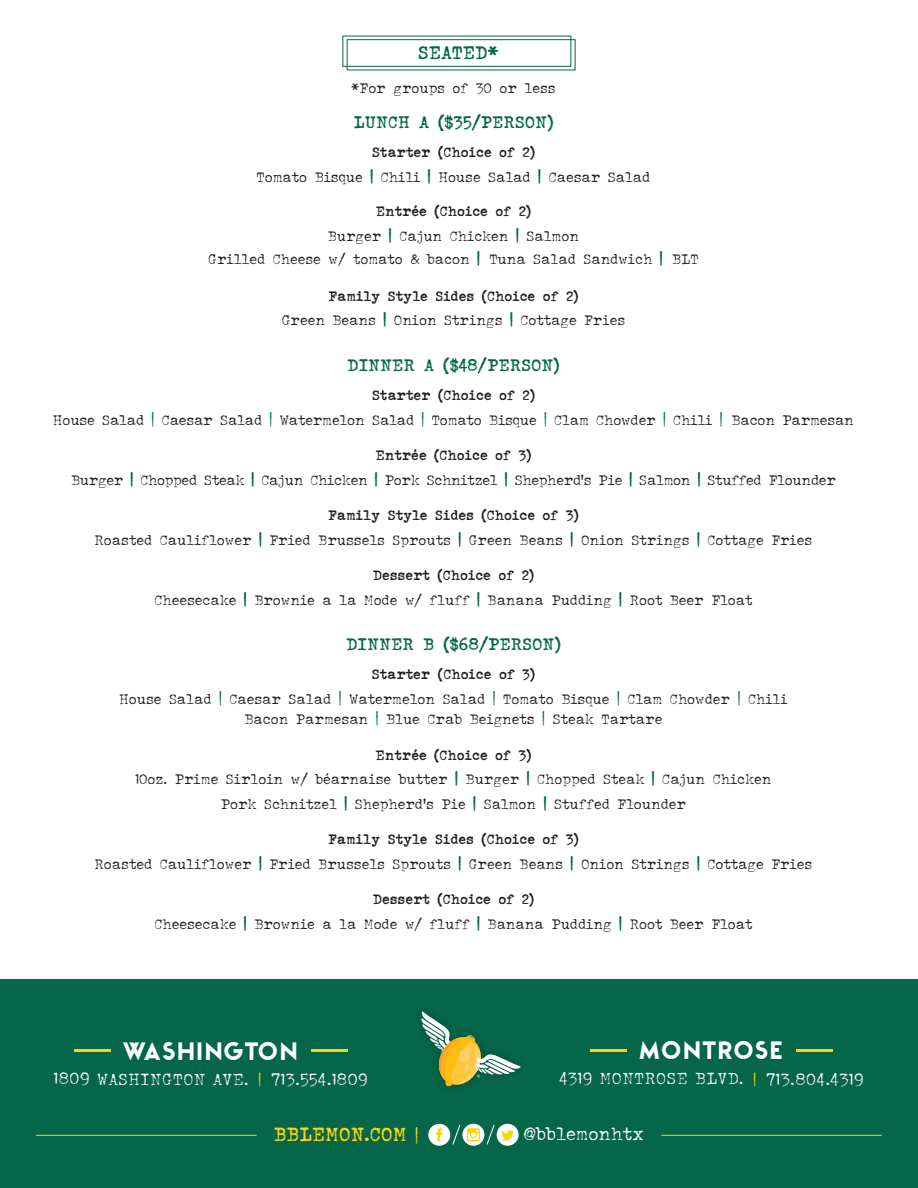
<style>
.page{position:relative;width:918px;height:1188px;background:#fff}
.page>*{position:absolute;margin:0;border:0;box-sizing:border-box;transform-origin:0 0}
.t1{font:900 31.65px "Ealing OT";letter-spacing:.03em;color:#fff}
.t2{font:700 18.9px "John Doe";color:#f9d607}
.t3{font:700 18px "John Doe";color:#056649}
.t4{font:17.25px "John Doe";color:#fff}
.t5{font:700 16.5px "John Doe";color:#056649}
.t6{font:15.75px "John Doe";letter-spacing:.04em;color:#fff}
.t7{font:13.5px/24.8px "John Doe";color:#231f20;text-align:center}
.t8{font:13.5px/24.8px "John Doe";letter-spacing:-.02em;color:#231f20;text-align:center}
.s1{font-weight:700}
.s2{font-weight:700;font-size:16.5px;color:#056649}
.s3{font-size:16.5px;color:#056649}
.s4{color:#f9d607}
.s5{font-weight:400}
</style>
<div class="page">
<div style="left:342px;top:36px;width:229px;height:31px;border:1px solid #056649"></div>
<div style="left:347px;top:39px;width:229px;height:31px;border:1px solid #056649"></div>
<div style="left:0;top:979px;width:918px;height:209px;background:#056649"></div>
<hr style="left:311px;top:1049px;width:37px;height:3px;background:#f9d607">
<hr style="left:75px;top:1049px;width:36px;height:3px;background:#f9d607">
<hr style="left:797px;top:1049px;width:36px;height:3px;background:#f9d607">
<hr style="left:591px;top:1049px;width:36px;height:3px;background:#f9d607">
<div style="left:428px;top:1124px;width:22px;height:22px;background:#fff;border-radius:50%"></div>
<svg style="left:436px;top:1128px;width:6px;height:13px"></svg>
<svg style="left:462px;top:1124px;width:22px;height:22px"></svg>
<svg style="left:467px;top:1128px;width:13px;height:13px"></svg>
<div style="left:497px;top:1124px;width:22px;height:22px;background:#fff;border-radius:50%"></div>
<svg style="left:501px;top:1130px;width:13px;height:11px"></svg>
<svg style="left:486px;top:1125px;width:9px;height:20px"></svg>
<svg style="left:452px;top:1125px;width:9px;height:20px"></svg>
<hr style="left:36px;top:1135px;width:221px;height:1px;background:#f9d607">
<hr style="left:661px;top:1135px;width:221px;height:1px;background:#f9d607">
<svg style="left:421px;top:1011px;width:100px;height:76px"></svg>
<h3 class="t3" style="left:418px;top:41px;width:82px">SEATED*</h3>
<p class="t7" style="left:351px;top:75px;width:206px">*For groups of 30 or less</p>
<p class="t5" style="left:354px;top:112px;width:201px">LUNCH A ($35/PERSON)</p>
<p class="t7" style="left:257px;top:140px;width:395px"><span class="s1">Starter (Choice of 2)<br></span>Tomato Bisque <span class="s2">|</span> Chili <span class="s2">|</span> House Salad <span class="s2">|</span> Caesar Salad</p>
<p class="t7" style="left:328px;top:198px;width:253px"><span class="s1">Entrée (Choice of 2)<br></span>Burger <span class="s2">|</span> Cajun Chicken <span class="s2">|</span> Salmon</p>
<p class="t7" style="left:208px;top:246px;width:492px">Grilled Cheese w/ tomato &amp; bacon <span class="s2">|</span> Tuna Salad Sandwich <span class="s2">|</span> BLT</p>
<p class="t7" style="left:282px;top:283px;width:345px"><span class="s1">Family Style Sides (Choice of 2)<br></span>Green Beans <span class="s2">|</span> Onion Strings <span class="s2">|</span> Cottage Fries</p>
<p class="t5" style="left:347px;top:355px;width:214px">DINNER A ($48/PERSON)</p>
<p class="t7" style="left:53px;top:383px;width:802px"><span class="s1">Starter (Choice of 2)<br></span>House Salad <span class="s3">|</span> Caesar Salad <span class="s3">|</span> Watermelon Salad <span class="s3">|</span> Tomato Bisque <span class="s3">|</span> Clam Chowder <span class="s3">|</span> Chili <span class="s3">|</span> Bacon Parmesan</p>
<p class="t8" style="left:71px;top:443px;width:766px"><span class="s1">Entrée (Choice of 3)<br></span>Burger <span class="s2">|</span> Chopped Steak <span class="s2">|</span> Cajun Chicken <span class="s2">|</span> Pork Schnitzel <span class="s2">|</span> Shepherd’s Pie <span class="s2">|</span> Salmon <span class="s2">|</span> Stuffed Flounder</p>
<p class="t7" style="left:95px;top:503px;width:719px"><span class="s1">Family Style Sides (Choice of 3)<br></span>Roasted Cauliflower <span class="s2">|</span> Fried Brussels Sprouts <span class="s2">|</span> Green Beans <span class="s2">|</span> Onion Strings <span class="s2">|</span> Cottage Fries</p>
<p class="t7" style="left:154px;top:563px;width:600px"><span class="s1">Dessert (Choice of 2)<br></span>Cheesecake <span class="s2">|</span> Brownie a la Mode w/ fluff <span class="s2">|</span> Banana Pudding <span class="s2">|</span> Root Beer Float</p>
<p class="t5" style="left:346px;top:634px;width:216px">DINNER B ($68/PERSON)</p>
<p class="t7" style="left:119px;top:662px;width:670px"><span class="s1">Starter (Choice of 3)<br></span>House Salad <span class="s3">|</span> Caesar Salad <span class="s3">|</span> Watermelon Salad <span class="s3">|</span> Tomato Bisque <span class="s3">|</span> Clam Chowder <span class="s3">|</span> Chili</p>
<p class="t7" style="left:245px;top:707px;width:419px">Bacon Parmesan <span class="s3">|</span> Blue Crab Beignets <span class="s3">|</span> Steak Tartare</p>
<p class="t7" style="left:135px;top:742px;width:638px"><span class="s1">Entrée (Choice of 3)<br></span>10oz. Prime Sirloin w/ béarnaise butter <span class="s2">|</span> Burger <span class="s2">|</span> Chopped Steak <span class="s2">|</span> Cajun Chicken<br>Pork Schnitzel <span class="s2">|</span> Shepherd’s Pie <span class="s2">|</span> Salmon <span class="s2">|</span> Stuffed Flounder</p>
<p class="t7" style="left:95px;top:827px;width:719px"><span class="s1">Family Style Sides (Choice of 3)<br></span>Roasted Cauliflower <span class="s2">|</span> Fried Brussels Sprouts <span class="s2">|</span> Green Beans <span class="s2">|</span> Onion Strings <span class="s2">|</span> Cottage Fries</p>
<p class="t7" style="left:154px;top:887px;width:600px"><span class="s1">Dessert (Choice of 2)<br></span>Cheesecake <span class="s2">|</span> Brownie a la Mode w/ fluff <span class="s2">|</span> Banana Pudding <span class="s2">|</span> Root Beer Float</p>
<h1 class="t1" style="left:123px;top:1035px;width:177px">WASHINGTON</h1>
<p class="t6" style="left:54px;top:1069px;width:315px">1809 WASHINGTON AVE. <span class="s4">|</span> 713.554.1809</p>
<h1 class="t1" style="left:639px;top:1034px;width:145px">MONTROSE</h1>
<p class="t6" style="left:559px;top:1069px;width:306px">4319 MONTROSE BLVD. <span class="s4">|</span> 713.804.4319</p>
<h2 class="t2" style="left:274px;top:1122px;width:146px">BBLEMON.COM <span class="s5">|</span></h2>
<p class="t4" style="left:523px;top:1123px;width:122px">@bblemonhtx</p>
</div>
